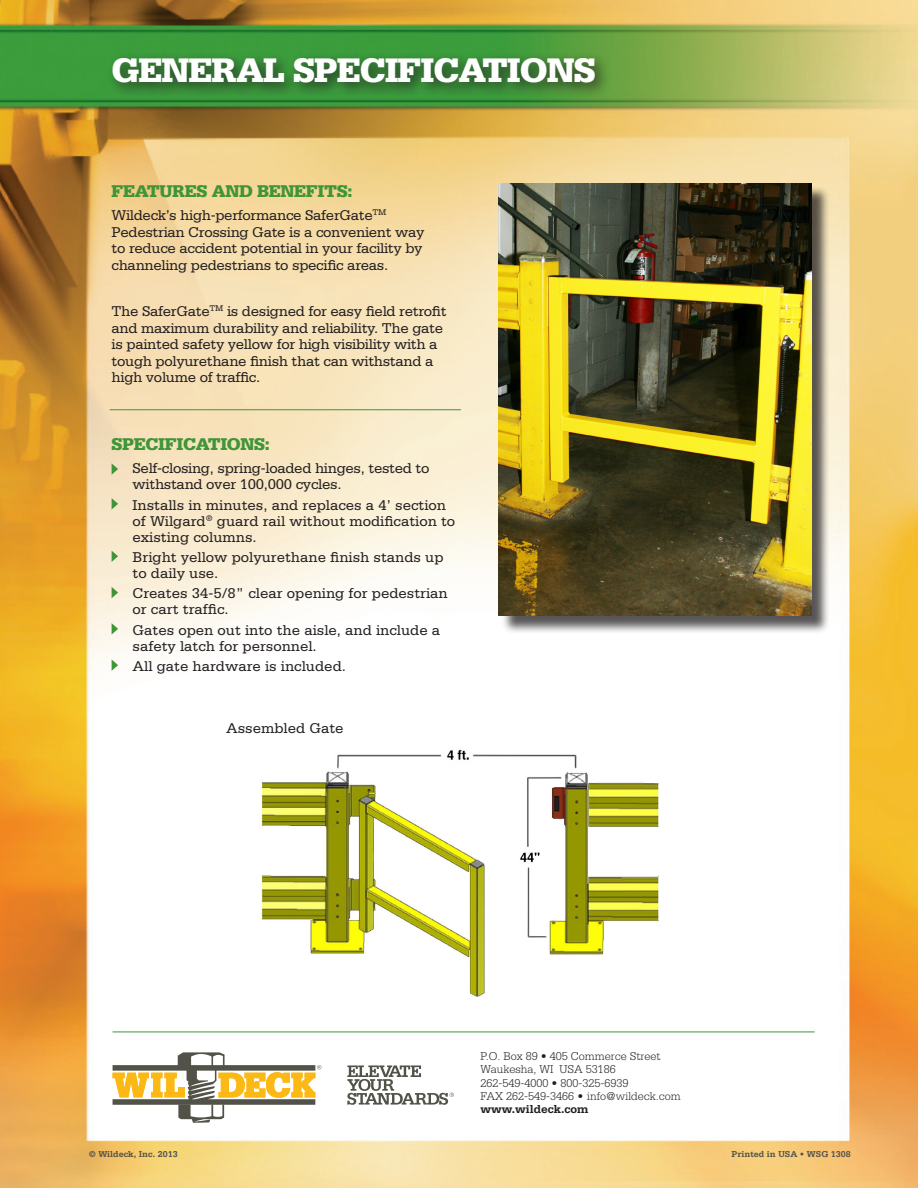
<style>
.page{position:relative;width:918px;height:1188px;background:#fff}
.page>*{position:absolute;margin:0;border:0;box-sizing:border-box;transform-origin:0 0}
.t1{font:900 36px "Serifa Std";letter-spacing:-.03em;color:#fff}
.info{font:900 18px "Serifa Std";letter-spacing:-.02em;color:#3f9537}
.info-2{font:15px/16.5px "Serifa Std";letter-spacing:-.02em;color:#231f20}
.info-3{font:15px/16.2px "Serifa Std";color:#231f20}
.t2{font:300 12px "Serifa Std";color:#231f20}
.t3{font:700 12px "Serifa Std";color:#231f20}
.t4{font:700 9px "Serifa Std";color:#535249}
.s1{font-weight:700}
</style>
<div class="page">
<img style="left:0;top:0;width:918px;height:1188px">
<div style="left:107px;top:52px;width:504px;height:47px;background:#231f20;opacity:.75"></div>
<div style="left:501px;top:185px;width:330px;height:449px;background:#231f20;opacity:.75"></div>
<img style="left:499px;top:183px;width:313px;height:432px">
<hr style="left:110px;top:409px;width:351px;height:1px;background:#3f9537">
<svg style="left:112px;top:463px;width:6px;height:12px"></svg>
<svg style="left:112px;top:498px;width:6px;height:12px"></svg>
<svg style="left:112px;top:551px;width:6px;height:11px"></svg>
<svg style="left:112px;top:587px;width:6px;height:11px"></svg>
<svg style="left:112px;top:623px;width:6px;height:12px"></svg>
<svg style="left:112px;top:659px;width:6px;height:12px"></svg>
<img style="left:255px;top:741px;width:417px;height:268px">
<svg style="left:347px;top:1065px;width:107px;height:40px"></svg>
<svg style="left:113px;top:1052px;width:208px;height:71px"></svg>
<hr style="left:113px;top:1032px;width:702px;height:1px;background:#3f9537">
<p class="t1" style="left:112px;top:49px;width:486px">GENERAL SPECIFICATIONS</p>
<p class="info" style="left:112px;top:181px;width:242px">FEATURES AND BENEFITS:</p>
<p class="info-2" style="left:112px;top:207px;width:315px">Wildeck’s high-performance SaferGate<sup>TM </sup>Pedestrian Crossing Gate is a convenient way to reduce accident potential in your facility by channeling pedestrians to specific areas.</p>
<p class="info-2" style="left:112px;top:303px;width:337px">The SaferGate<sup>TM</sup> is designed for easy field retrofit and maximum durability and reliability. The gate is painted safety yellow for high visibility with a tough polyurethane finish that can withstand a high volume of traffic.</p>
<p class="info" style="left:112px;top:433px;width:160px">SPECIFICATIONS:</p>
<p class="info-2" style="left:133px;top:460px;width:298px">Self-closing, spring-loaded hinges, tested to withstand over 100,000 cycles.</p>
<p class="info-3" style="left:133px;top:497px;width:324px">Installs in minutes, and replaces a 4’ section of Wilgard<sup>®</sup> guard rail without modification to existing columns.</p>
<p class="info-3" style="left:133px;top:549px;width:312px">Bright yellow polyurethane finish stands up to daily use.</p>
<p class="info-3" style="left:133px;top:585px;width:317px">Creates 34-5/8” clear opening for pedestrian or cart traffic.</p>
<p class="info-3" style="left:133px;top:622px;width:309px">Gates open out into the aisle, and include a safety latch for personnel.</p>
<p class="info-3" style="left:133px;top:658px;width:215px">All gate hardware is included.</p>
<p class="info-3" style="left:226px;top:720px;width:119px">Assembled Gate</p>
<p class="t2" style="left:481px;top:1050px;width:181px">P.O. Box 89 • 405 Commerce Street</p>
<p class="t2" style="left:481px;top:1063px;width:137px">Waukesha, WI USA 53186</p>
<p class="t2" style="left:481px;top:1076px;width:149px">262-549-4000 • 800-325-6939</p>
<p class="t2" style="left:481px;top:1089px;width:202px">FAX 262-549-3466 <span class="s1">•</span> info@wildeck.com</p>
<p class="t3" style="left:481px;top:1102px;width:110px">www.wildeck.com</p>
<p class="t4" style="left:89px;top:1149px;width:91px">© Wildeck, Inc. 2013</p>
<p class="t4" style="left:731px;top:1149px;width:121px">Printed in USA • WSG 1308</p>
</div>
